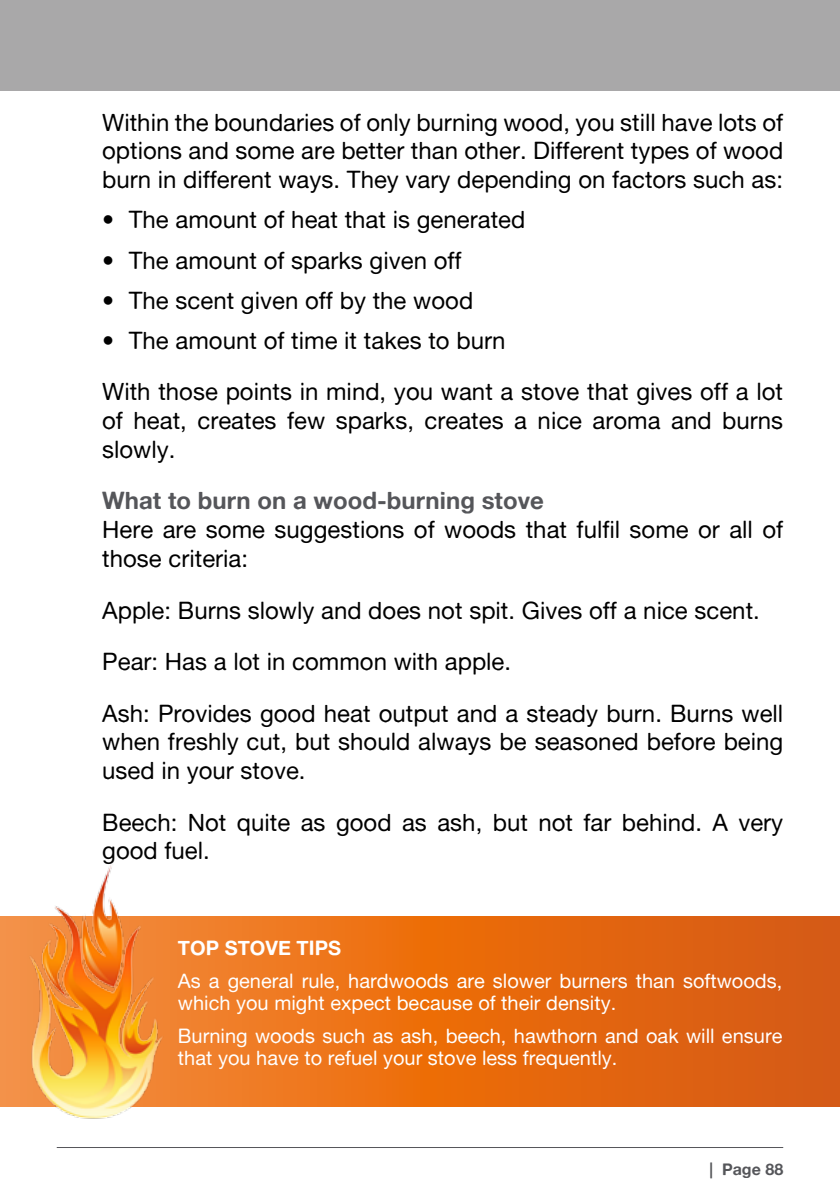
<style>
.page{position:relative;width:840px;height:1191px;background:#fff}
.page>*{position:absolute;margin:0;border:0;box-sizing:border-box;transform-origin:0 0}
.t1{font:24px/28.8px "Alte Haas Grotesk";color:#000}
.t2{font:24px "Alte Haas Grotesk Bold";color:#55565a}
.t3{font:20px/22px "Alte Haas Grotesk";color:#fff}
.t4{font:20px "Alte Haas Grotesk Bold";color:#fff}
.t5{font:16px "Alte Haas Grotesk Bold";color:#55565a}
</style>
<div class="page">
<div style="left:0;top:0;width:839px;height:91px;background:#a9a8a9"></div>
<hr style="left:57px;top:1147px;width:725px;height:1px;background:#55565a">
<svg style="left:0;top:916px;width:839px;height:190px;background:#e66c17"></svg>
<img style="left:27px;top:865px;width:138px;height:254px">
<p class="t1" style="left:102px;top:107px;width:682px;text-align:justify">Within the boundaries of only burning wood, you still have lots of options and some are better than other. Different types of wood burn in different ways. They vary depending on factors such as:</p>
<p class="t1" style="left:102px;top:205px;width:424px">• The amount of heat that is generated</p>
<p class="t1" style="left:102px;top:245px;width:361px">• The amount of sparks given off</p>
<p class="t1" style="left:102px;top:285px;width:372px">• The scent given off by the wood</p>
<p class="t1" style="left:102px;top:314px;width:682px;line-height:51.4px">• The amount of time it takes to burn<br>With those points in mind, you want a stove that gives off a lot</p>
<p class="t1" style="left:102px;top:406px;width:682px">of heat, creates few sparks, creates a nice aroma and burns slowly.</p>
<p class="t2" style="left:102px;top:486px;width:443px">What to burn on a wood-burning stove</p>
<p class="t1" style="left:102px;top:515px;width:682px">Here are some suggestions of woods that fulfil some or all of those criteria:</p>
<p class="t1" style="left:102px;top:584px;width:682px;line-height:51.4px">Apple: Burns slowly and does not spit. Gives off a nice scent.<br>Pear: Has a lot in common with apple.<br>Ash: Provides good heat output and a steady burn. Burns well</p>
<p class="t1" style="left:102px;top:727px;width:682px">when freshly cut, but should always be seasoned before being used in your stove.</p>
<p class="t1" style="left:102px;top:807px;width:682px">Beech: Not quite as good as ash, but not far behind. A very good fuel.</p>
<p class="t4" style="left:178px;top:935px;width:165px">TOP STOVE TIPS</p>
<p class="t3" style="left:178px;top:969px;width:605px">As a general rule, hardwoods are slower burners than softwoods, which you might expect because of their density.</p>
<p class="t3" style="left:178px;top:1025px;width:605px">Burning woods such as ash, beech, hawthorn and oak will ensure that you have to refuel your stove less frequently.</p>
<p class="t5" style="left:709px;top:1159px;width:75px">| Page 88</p>
</div>
